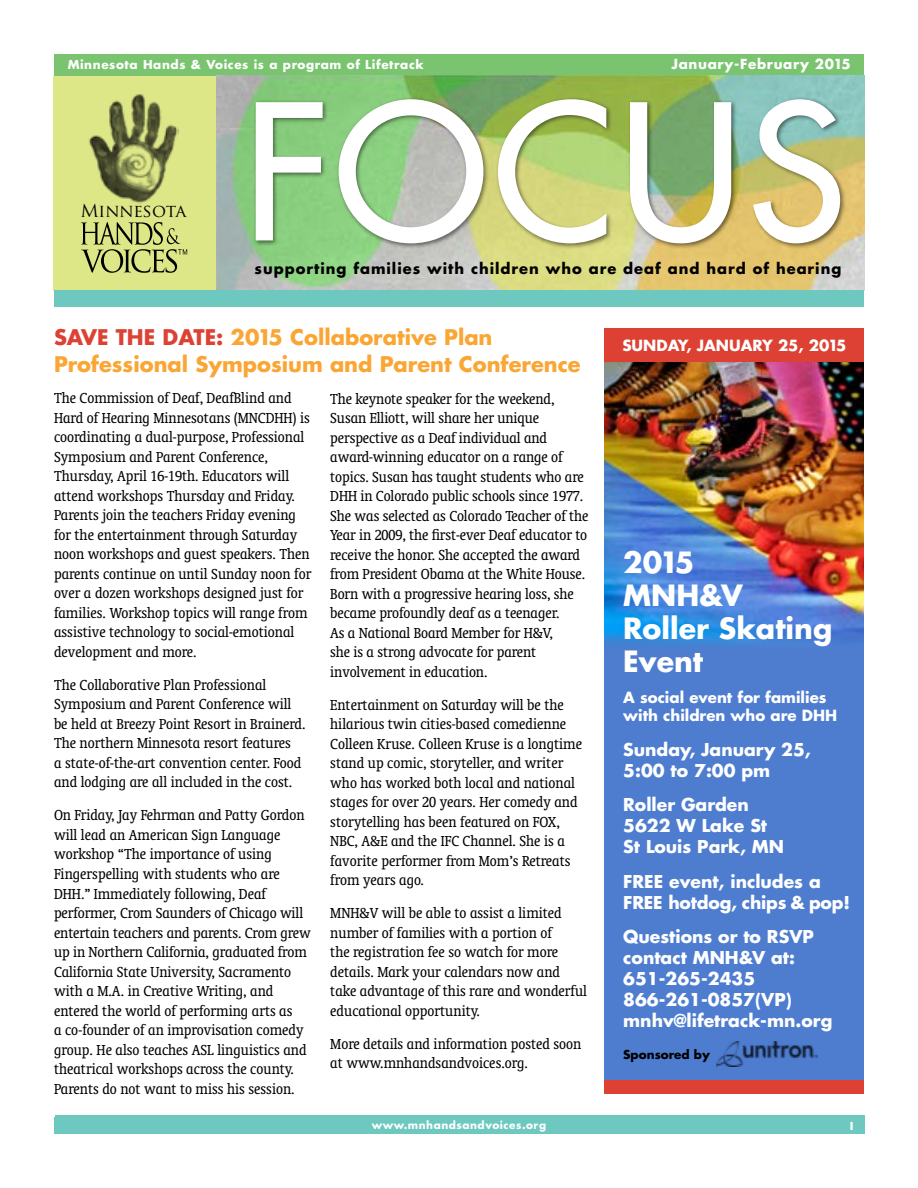
<style>
.page{position:relative;width:918px;height:1188px;background:#fff}
.page>*{position:absolute;margin:0;border:0;box-sizing:border-box;transform-origin:0 0}
.t1{font:700 28.5px/33px "Futura";color:#fff}
.t2{font:700 21px/27px "Futura";color:#faa634}
.t3{font:17.4px "Trajan Pro";letter-spacing:-.02em;color:#010101}
.t4{font:700 17.25px/21px "Futura";color:#fff}
.t5{font:condensed 16.5px/19.5px "Oranda BT";color:#000}
.t6{font:700 15px/18px "Futura";color:#fff}
.t7{font:700 14.7px "Futura";letter-spacing:.065em;color:#000}
.t8{font:700 13.5px "Futura";letter-spacing:.05em;color:#fff}
.t9{font:700 12px "Futura";letter-spacing:.05em;color:#fff}
.t10{font:700 12px "Futura";color:#000}
.t11{font:700 12px "Gill Sans";color:#fff}
.t12{font:700 10.5px "Futura";letter-spacing:.1em;color:#fff}
.t13{font:700 10.5px "Futura";letter-spacing:.05em;color:#fff}
.s1{color:#dc4133}
</style>
<div class="page">
<div style="left:54px;top:54px;width:810px;height:22px;background:#7ac470"></div>
<div style="left:55px;top:1115px;width:810px;height:19px;background:#6dc8bf"></div>
<img style="left:216px;top:76px;width:648px;height:215px">
<div style="left:254px;top:97px;width:592px;height:152px;background:#000;opacity:.5"></div>
<svg style="left:256px;top:99px;width:584px;height:144px"></svg>
<div style="left:54px;top:76px;width:162px;height:215px;background:#dee787"></div>
<img style="left:89px;top:94px;width:90px;height:110px">
<svg style="left:81px;top:222px;width:106px;height:51px"></svg>
<div style="left:54px;top:291px;width:810px;height:16px;background:#6dc8bf"></div>
<div style="left:54px;top:1118px;width:810px;height:16px;background:#6dc8bf"></div>
<div style="left:605px;top:329px;width:259px;height:765px;background:#4e7dcf"></div>
<img style="left:605px;top:362px;width:259px;height:282px">
<img style="left:716px;top:1041px;width:101px;height:25px">
<div style="left:605px;top:328px;width:259px;height:34px;background:#dc4133"></div>
<div style="left:605px;top:1080px;width:259px;height:14px;background:#dc4133"></div>
<p class="t9" style="left:68px;top:57px;width:357px">Minnesota Hands &amp; Voices is a program of Lifetrack</p>
<p class="t8" style="left:671px;top:55px;width:181px">January-February 2015</p>
<p class="t3" style="left:80px;top:199px;width:108px">Minnesota</p>
<p class="t7" style="left:255px;top:258px;width:588px">supporting families with children who are deaf and hard of hearing</p>
<p class="t2" style="left:54px;top:323px;width:528px"><span class="s1">SAVE THE DATE:</span> 2015 Collaborative Plan<br>Professional Symposium and Parent Conference</p>
<p class="t5" style="left:54px;top:388px;width:259px">The Commission of Deaf, DeafBlind and Hard of Hearing Minnesotans (MNCDHH) is coordinating a dual-purpose, Professional Symposium and Parent Conference, Thursday, April 16-19th. Educators will attend workshops Thursday and Friday.<br>Parents join the teachers Friday evening for the entertainment through Saturday noon workshops and guest speakers. Then parents continue on until Sunday noon for over a dozen workshops designed just for families. Workshop topics will range from assistive technology to social-emotional development and more.</p>
<p class="t5" style="left:54px;top:675px;width:253px">The Collaborative Plan Professional Symposium and Parent Conference will be held at Breezy Point Resort in Brainerd.<br>The northern Minnesota resort features<br>a state-of-the-art convention center. Food and lodging are all included in the cost.</p>
<p class="t5" style="left:54px;top:805px;width:258px">On Friday, Jay Fehrman and Patty Gordon will lead an American Sign Language workshop “The importance of using Fingerspelling with students who are DHH.” Immediately following, Deaf performer, Crom Saunders of Chicago will entertain teachers and parents. Crom grew up in Northern California, graduated from California State University, Sacramento with a M.A. in Creative Writing, and entered the world of performing arts as<br>a co-founder of an improvisation comedy group. He also teaches ASL linguistics and theatrical workshops across the county.<br>Parents do not want to miss his session.</p>
<p class="t5" style="left:330px;top:388px;width:260px">The keynote speaker for the weekend, Susan Elliott, will share her unique perspective as a Deaf individual and award-winning educator on a range of topics. Susan has taught students who are DHH in Colorado public schools since 1977.<br>She was selected as Colorado Teacher of the Year in 2009, the first-ever Deaf educator to receive the honor. She accepted the award from President Obama at the White House.<br>Born with a progressive hearing loss, she became profoundly deaf as a teenager.<br>As a National Board Member for H&amp;V,<br>she is a strong advocate for parent involvement in education.</p>
<p class="t5" style="left:330px;top:695px;width:253px">Entertainment on Saturday will be the hilarious twin cities-based comedienne Colleen Kruse. Colleen Kruse is a longtime stand up comic, storyteller, and writer who has worked both local and national stages for over 20 years. Her comedy and storytelling has been featured on FOX, NBC, A&amp;E and the IFC Channel. She is a favorite performer from Mom’s Retreats from years ago.</p>
<p class="t5" style="left:330px;top:903px;width:258px">MNH&amp;V will be able to assist a limited number of families with a portion of<br>the registration fee so watch for more details. Mark your calendars now and take advantage of this rare and wonderful educational opportunity.</p>
<p class="t5" style="left:330px;top:1034px;width:253px">More details and information posted soon at www.mnhandsandvoices.org.</p>
<p class="t6" style="left:622px;top:336px;width:225px">SUNDAY, JANUARY 25, 2015</p>
<h1 class="t1" style="left:623px;top:545px;width:211px">2015<br>MNH&amp;V<br>Roller Skating<br>Event</h1>
<p class="t6" style="left:623px;top:688px;width:216px">A social event for families with children who are DHH</p>
<p class="t4" style="left:623px;top:738px;width:189px">Sunday, January 25,<br>5:00 to 7:00 pm</p>
<p class="t4" style="left:623px;top:794px;width:162px">Roller Garden<br>5622 W Lake St<br>St Louis Park, MN</p>
<p class="t4" style="left:623px;top:870px;width:228px">FREE event, includes a<br>FREE hotdog, chips &amp; pop!</p>
<p class="t4" style="left:623px;top:926px;width:211px">Questions or to RSVP contact MNH&amp;V at:<br>651-265-2435<br>866-261-0857(VP) mnhv@lifetrack-mn.org</p>
<p class="t10" style="left:623px;top:1046px;width:88px">Sponsored by</p>
<p class="t12" style="left:302px;top:1117px;width:317px">www.mnhandsandvoices.org • 1.866.346.4543</p>
<p class="t13" style="left:372px;top:1118px;width:176px">www.mnhandsandvoices.org</p>
<p class="t11" style="left:848px;top:1116px;width:9px">1</p>
</div>
